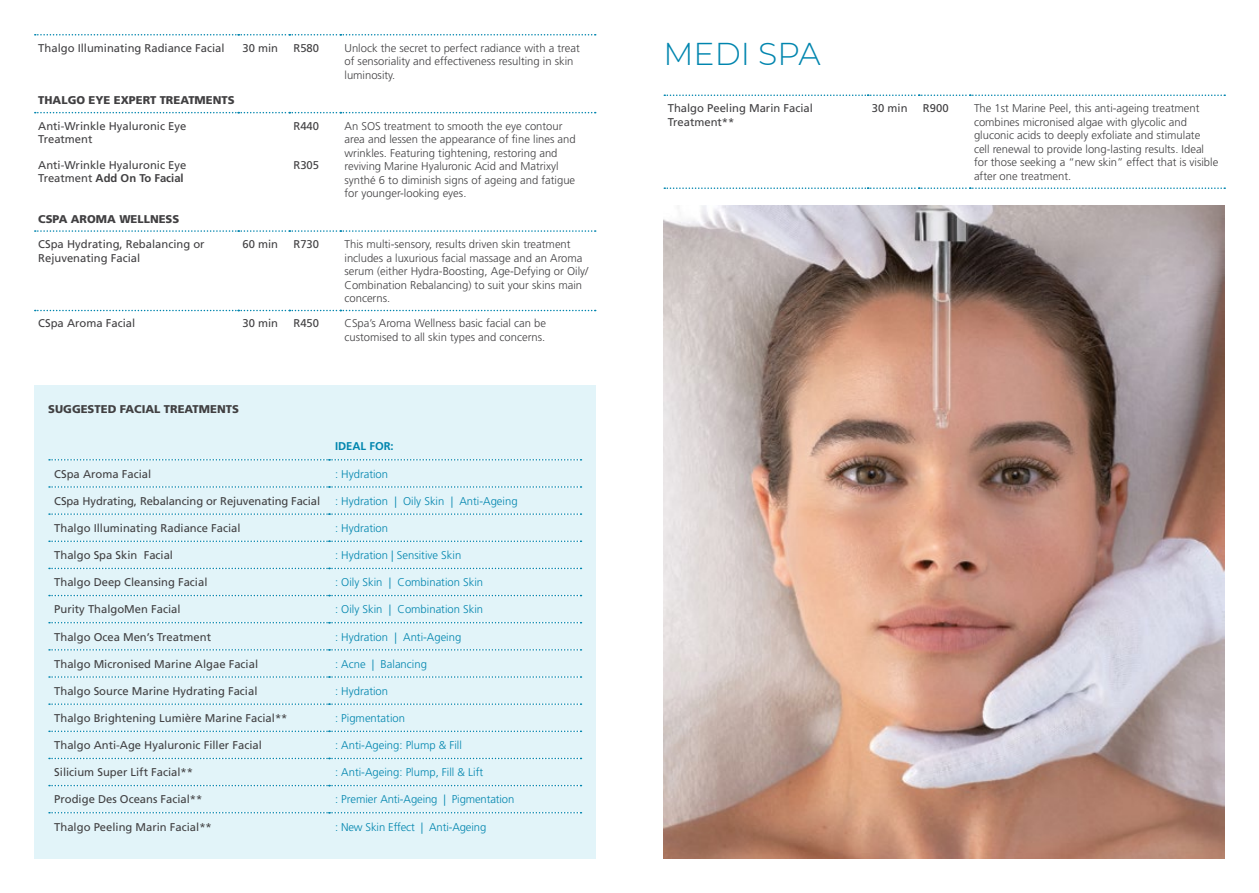
<style>
.page{position:relative;width:1259px;height:893px;background:#fff}
.page>*{position:absolute;margin:0;border:0;box-sizing:border-box;transform-origin:0 0}
.t1{font:300 31.5px "Montserrat";color:#0085ae}
.t2{font:300 11.25px/13.5px "Frutiger LT Std";color:#414042}
.t3{font:11.25px/13.5px "Frutiger LT Std";color:#414042}
.t4{font:300 11.25px "Frutiger LT Std";color:#0085ae}
.t5{font:900 11.25px "Frutiger LT Std";color:#414042}
.t6{font:700 11.25px "Frutiger LT Std";color:#0085ae}
.s1{font-weight:700}
</style>
<div class="page">
<div style="left:34px;top:386px;width:561px;height:473px;background:#e2f4f9"></div>
<svg style="left:35px;top:34px;width:561px;height:2px"></svg>
<svg style="left:35px;top:112px;width:561px;height:1px"></svg>
<img style="left:663px;top:206px;width:562px;height:653px">
<svg style="left:664px;top:95px;width:561px;height:1px"></svg>
<svg style="left:664px;top:187px;width:561px;height:2px"></svg>
<svg style="left:49px;top:459px;width:532px;height:2px"></svg>
<svg style="left:49px;top:486px;width:532px;height:2px"></svg>
<svg style="left:49px;top:513px;width:532px;height:2px"></svg>
<svg style="left:49px;top:540px;width:532px;height:2px"></svg>
<svg style="left:49px;top:568px;width:532px;height:1px"></svg>
<svg style="left:49px;top:595px;width:532px;height:1px"></svg>
<svg style="left:49px;top:622px;width:532px;height:1px"></svg>
<svg style="left:49px;top:649px;width:532px;height:2px"></svg>
<svg style="left:49px;top:676px;width:532px;height:2px"></svg>
<svg style="left:49px;top:703px;width:532px;height:2px"></svg>
<svg style="left:49px;top:730px;width:532px;height:2px"></svg>
<svg style="left:49px;top:758px;width:532px;height:1px"></svg>
<svg style="left:49px;top:785px;width:532px;height:1px"></svg>
<svg style="left:49px;top:812px;width:532px;height:1px"></svg>
<svg style="left:35px;top:230px;width:561px;height:2px"></svg>
<svg style="left:35px;top:310px;width:561px;height:1px"></svg>
<p class="t3" style="left:38px;top:41px;width:188px">Thalgo Illuminating Radiance Facial</p>
<p class="t3" style="left:242px;top:41px;width:37px">30 min</p>
<p class="t3" style="left:293px;top:41px;width:27px">R580</p>
<p class="t2" style="left:344px;top:41px;width:237px">Unlock the secret to perfect radiance with a treat of sensoriality and effectiveness resulting in skin luminosity.</p>
<p class="t5" style="left:38px;top:93px;width:198px">THALGO EYE EXPERT TREATMENTS</p>
<p class="t3" style="left:38px;top:119px;width:150px">Anti-Wrinkle Hyaluronic Eye<br>Treatment</p>
<p class="t3" style="left:293px;top:119px;width:27px">R440</p>
<p class="t2" style="left:344px;top:119px;width:233px">An SOS treatment to smooth the eye contour area and lessen the appearance of fine lines and wrinkles. Featuring tightening, restoring and reviving Marine Hyaluronic Acid and Matrixyl synthé 6 to diminish signs of ageing and fatigue for younger-looking eyes.</p>
<p class="t3" style="left:38px;top:158px;width:150px">Anti-Wrinkle Hyaluronic Eye<br>Treatment <span class="s1">Add On To Facial</span></p>
<p class="t3" style="left:293px;top:158px;width:27px">R305</p>
<p class="t5" style="left:38px;top:212px;width:143px">CSPA AROMA WELLNESS</p>
<p class="t3" style="left:38px;top:237px;width:168px">CSpa Hydrating, Rebalancing or<br>Rejuvenating Facial</p>
<p class="t3" style="left:242px;top:237px;width:37px">60 min</p>
<p class="t3" style="left:293px;top:237px;width:27px">R730</p>
<p class="t2" style="left:344px;top:238px;width:245px">This multi-sensory, results driven skin treatment includes a luxurious facial massage and an Aroma serum (either Hydra-Boosting, Age-Defying or Oily/ Combination Rebalancing) to suit your skins main concerns.</p>
<p class="t3" style="left:38px;top:317px;width:98px">CSpa Aroma Facial</p>
<p class="t3" style="left:242px;top:317px;width:37px">30 min</p>
<p class="t3" style="left:293px;top:317px;width:27px">R450</p>
<p class="t2" style="left:344px;top:317px;width:203px">CSpa’s Aroma Wellness basic facial can be customised to all skin types and concerns.</p>
<p class="t5" style="left:48px;top:402px;width:192px">SUGGESTED FACIAL TREATMENTS</p>
<p class="t6" style="left:335px;top:440px;width:60px">IDEAL FOR:</p>
<p class="t3" style="left:54px;top:467px;width:98px">CSpa Aroma Facial</p>
<p class="t4" style="left:335px;top:467px;width:55px">: Hydration</p>
<p class="t3" style="left:54px;top:494px;width:267px">CSpa Hydrating, Rebalancing or Rejuvenating Facial</p>
<p class="t4" style="left:335px;top:494px;width:184px">: Hydration | Oily Skin | Anti-Ageing</p>
<p class="t3" style="left:54px;top:521px;width:188px">Thalgo Illuminating Radiance Facial</p>
<p class="t4" style="left:335px;top:522px;width:55px">: Hydration</p>
<p class="t3" style="left:54px;top:548px;width:120px">Thalgo Spa Skin Facial</p>
<p class="t4" style="left:335px;top:549px;width:128px">: Hydration | Sensitive Skin</p>
<p class="t3" style="left:54px;top:576px;width:155px">Thalgo Deep Cleansing Facial</p>
<p class="t4" style="left:335px;top:576px;width:150px">: Oily Skin | Combination Skin</p>
<p class="t3" style="left:54px;top:603px;width:128px">Purity ThalgoMen Facial</p>
<p class="t4" style="left:335px;top:603px;width:150px">: Oily Skin | Combination Skin</p>
<p class="t3" style="left:54px;top:630px;width:158px">Thalgo Ocea Men’s Treatment</p>
<p class="t4" style="left:335px;top:630px;width:128px">: Hydration | Anti-Ageing</p>
<p class="t3" style="left:54px;top:657px;width:205px">Thalgo Micronised Marine Algae Facial</p>
<p class="t4" style="left:335px;top:657px;width:93px">: Acne | Balancing</p>
<p class="t3" style="left:54px;top:684px;width:205px">Thalgo Source Marine Hydrating Facial</p>
<p class="t4" style="left:335px;top:684px;width:55px">: Hydration</p>
<p class="t3" style="left:54px;top:711px;width:235px">Thalgo Brightening Lumière Marine Facial**</p>
<p class="t4" style="left:335px;top:712px;width:72px">: Pigmentation</p>
<p class="t3" style="left:54px;top:738px;width:209px">Thalgo Anti-Age Hyaluronic Filler Facial</p>
<p class="t4" style="left:335px;top:739px;width:128px">: Anti-Ageing: Plump &amp; Fill</p>
<p class="t3" style="left:54px;top:766px;width:140px">Silicium Super Lift Facial**</p>
<p class="t4" style="left:335px;top:766px;width:150px">: Anti-Ageing: Plump, Fill &amp; Lift</p>
<p class="t3" style="left:54px;top:793px;width:150px">Prodige Des Oceans Facial**</p>
<p class="t4" style="left:335px;top:793px;width:181px">: Premier Anti-Ageing | Pigmentation</p>
<p class="t3" style="left:54px;top:820px;width:159px">Thalgo Peeling Marin Facial**</p>
<p class="t4" style="left:335px;top:820px;width:153px">: New Skin Effect | Anti-Ageing</p>
<h1 class="t1" style="left:663px;top:32px;width:159px">MEDI SPA</h1>
<p class="t3" style="left:668px;top:102px;width:147px">Thalgo Peeling Marin Facial<br>Treatment**</p>
<p class="t3" style="left:872px;top:102px;width:37px">30 min</p>
<p class="t3" style="left:923px;top:102px;width:27px">R900</p>
<p class="t2" style="left:974px;top:102px;width:246px">The 1st Marine Peel, this anti-ageing treatment combines micronised algae with glycolic and gluconic acids to deeply exfoliate and stimulate cell renewal to provide long-lasting results. Ideal for those seeking a “new skin” effect that is visible after one treatment.</p>
</div>
